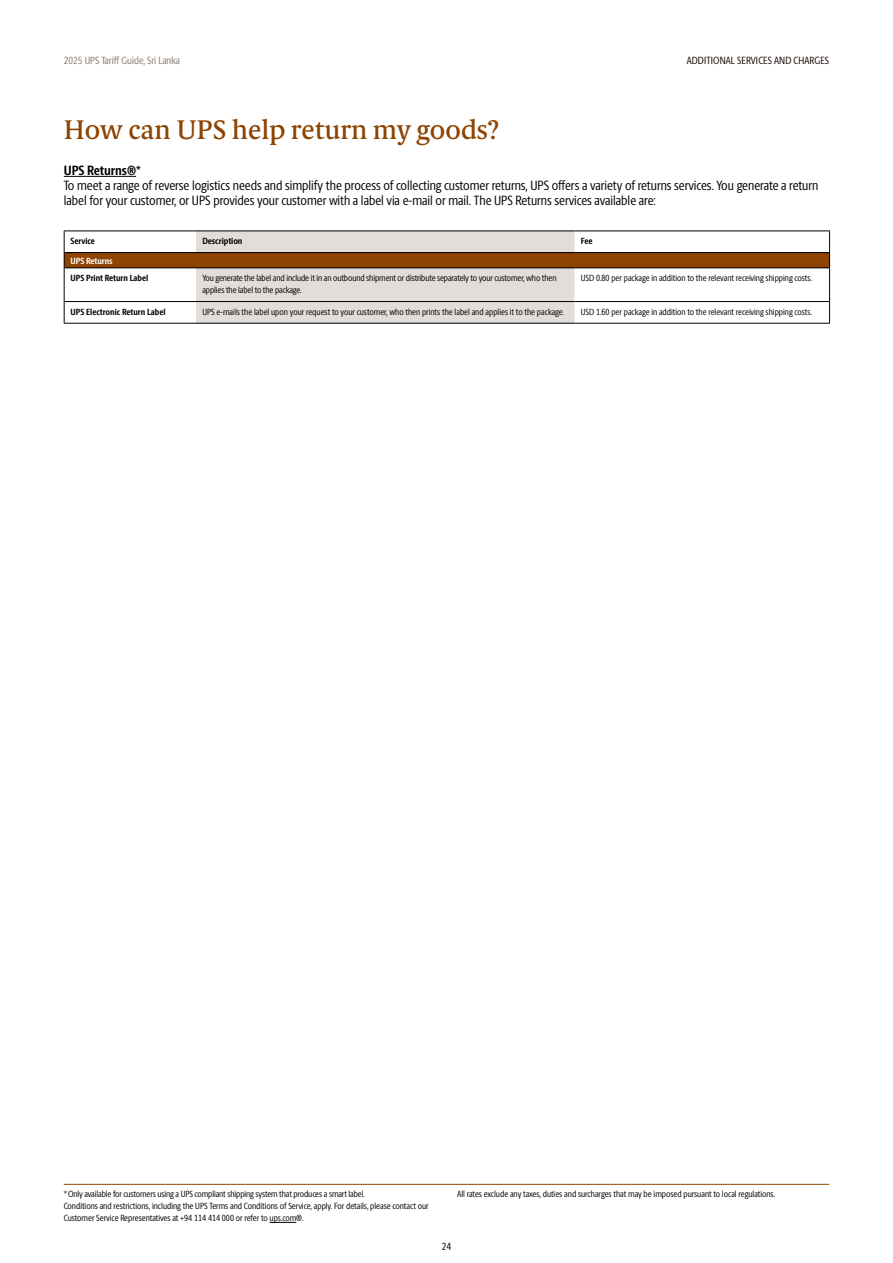
<style>
.page{position:relative;width:893px;height:1263px;background:#fff}
.page>*{position:absolute;margin:0;border:0;box-sizing:border-box;transform-origin:0 0}
.t1{font:500 27px "UPS Berlingske Serif Tx";color:#8e4402}
.t2{font:13.5px/15px "UPS Berlingske Sans Cn";color:#000}
.t3{font:700 13.5px "UPS Berlingske Sans Cn";color:#000}
.t4{font:10.5px "UPS Berlingske Sans Cn";letter-spacing:.005em;color:#150400}
.t5{font:10.5px "UPS Berlingske Sans Cn";color:#897870}
.t6{font:10.5px "UPS Berlingske Sans Cn";color:#000}
.t7{font:9px/12px "UPS Berlingske Sans Cn";letter-spacing:-.01em;color:#000}
.t8{font:700 9px "UPS Berlingske Sans Cn";color:#000}
.t9{font:700 9px "UPS Berlingske Sans Cn";color:#fff}
</style>
<div class="page">
<hr style="left:64px;top:176px;width:72px;height:1px;background:#000">
<div style="left:196px;top:232px;width:378px;height:91px;background:#e2ddd9"></div>
<div style="left:64px;top:253px;width:766px;height:15px;background:#8e4402"></div>
<hr style="left:64px;top:231px;width:132px;height:1px;background:#000">
<hr style="left:196px;top:231px;width:378px;height:1px;background:#000">
<hr style="left:574px;top:231px;width:256px;height:1px;background:#000">
<hr style="left:64px;top:252px;width:132px;height:1px;background:#000">
<svg style="left:64px;top:231px;width:1px;height:36px"></svg>
<hr style="left:196px;top:252px;width:378px;height:1px;background:#000">
<hr style="left:574px;top:252px;width:256px;height:1px;background:#000">
<svg style="left:829px;top:231px;width:1px;height:36px"></svg>
<hr style="left:64px;top:267px;width:132px;height:1px;background:#000">
<hr style="left:64px;top:268px;width:1px;height:33px;background:#000">
<hr style="left:196px;top:267px;width:378px;height:1px;background:#000">
<hr style="left:574px;top:267px;width:256px;height:1px;background:#000">
<hr style="left:829px;top:268px;width:1px;height:33px;background:#000">
<hr style="left:64px;top:301px;width:132px;height:1px;background:#000">
<svg style="left:64px;top:302px;width:1px;height:21px"></svg>
<hr style="left:196px;top:301px;width:378px;height:1px;background:#000">
<hr style="left:574px;top:301px;width:256px;height:1px;background:#000">
<svg style="left:829px;top:302px;width:1px;height:21px"></svg>
<hr style="left:64px;top:323px;width:132px;height:1px;background:#000">
<hr style="left:196px;top:323px;width:378px;height:1px;background:#000">
<hr style="left:574px;top:323px;width:256px;height:1px;background:#000">
<svg style="left:270px;top:1222px;width:26px;height:1px"></svg>
<hr style="left:64px;top:1184px;width:765px;height:1px;background:#8e4402">
<p class="t5" style="left:64px;top:53px;width:118px">2025 UPS Tariff Guide, Sri Lanka</p>
<p class="t4" style="left:687px;top:53px;width:144px">ADDITIONAL SERVICES AND CHARGES</p>
<h1 class="t1" style="left:64px;top:111px;width:437px">How can UPS help return my goods?</h1>
<h2 class="t3" style="left:64px;top:160px;width:79px">UPS Returns®*</h2>
<p class="t2" style="left:64px;top:177px;width:756px">To meet a range of reverse logistics needs and simplify the process of collecting customer returns, UPS offers a variety of returns services. You generate a return label for your customer, or UPS provides your customer with a label via e-mail or mail. The UPS Returns services available are:</p>
<p class="t8" style="left:71px;top:234px;width:26px">Service</p>
<p class="t8" style="left:202px;top:234px;width:42px">Description</p>
<p class="t8" style="left:581px;top:234px;width:13px">Fee</p>
<p class="t9" style="left:71px;top:254px;width:44px">UPS Returns</p>
<p class="t8" style="left:71px;top:271px;width:79px">UPS Print Return Label</p>
<p class="t7" style="left:202px;top:272px;width:356px">You generate the label and include it in an outbound shipment or distribute separately to your customer, who then applies the label to the package.</p>
<p class="t7" style="left:581px;top:272px;width:233px">USD 0.80 per package in addition to the relevant receiving shipping costs.</p>
<p class="t8" style="left:71px;top:305px;width:97px">UPS Electronic Return Label</p>
<p class="t7" style="left:202px;top:305px;width:363px">UPS e-mails the label upon your request to your customer, who then prints the label and applies it to the package.</p>
<p class="t7" style="left:581px;top:305px;width:233px">USD 1.60 per package in addition to the relevant receiving shipping costs.</p>
<p class="t7" style="left:64px;top:1188px;width:366px">*Only available for customers using a UPS compliant shipping system that produces a smart label.<br>Conditions and restrictions, including the UPS Terms and Conditions of Service, apply. For details, please contact our<br>Customer Service Representatives at +94 114 414 000 or refer to ups.com®.</p>
<p class="t7" style="left:457px;top:1188px;width:320px">All rates exclude any taxes, duties and surcharges that may be imposed pursuant to local regulations.</p>
<p class="t6" style="left:442px;top:1239px;width:11px">24</p>
</div>
